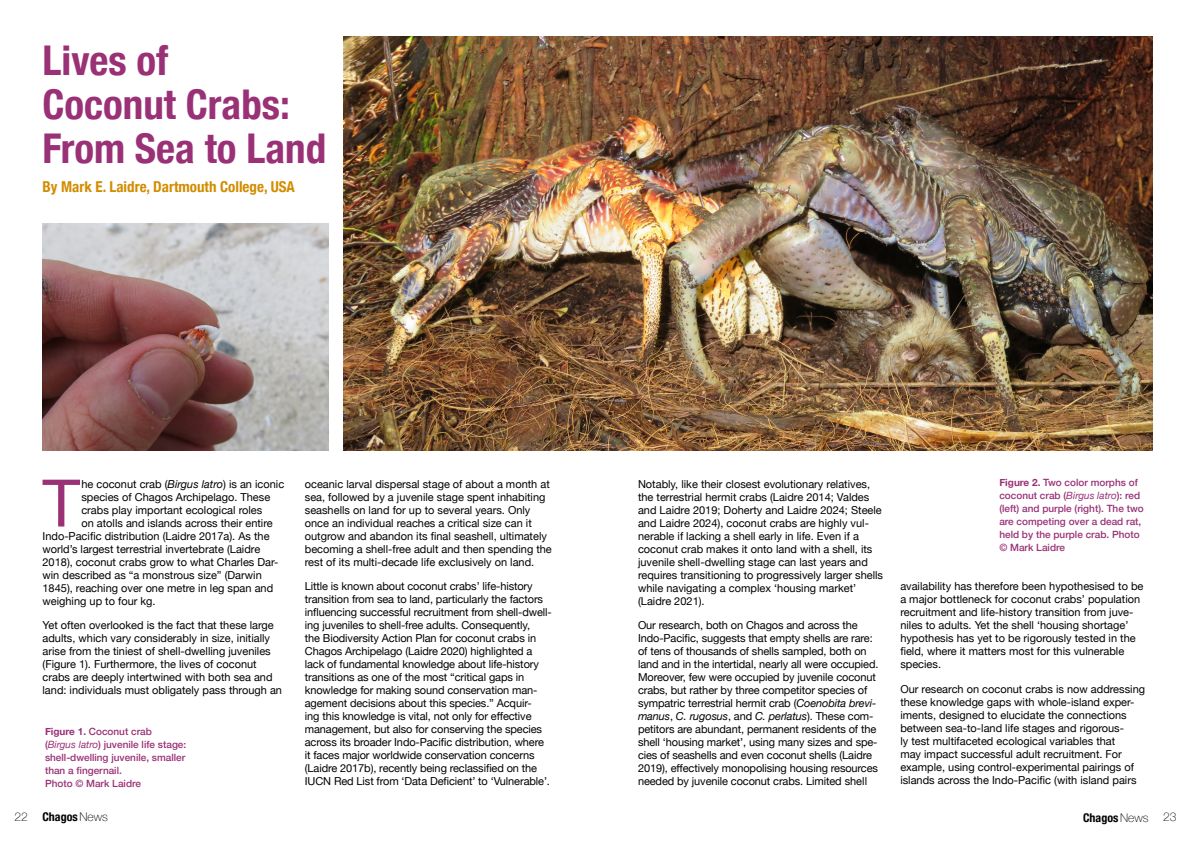
<style>
.page{position:relative;width:1191px;height:842px;background:#fff}
.page>*{position:absolute;margin:0;border:0;box-sizing:border-box;transform-origin:0 0}
.t1{font:65.6px "Helvetica Neue";color:#9a3176}
.t2{font:700 condensed 41px/44px "Helvetica Neue";color:#9a3176}
.t3{font:700 condensed 15px "Helvetica Neue";color:#d28d00}
.t4{font:700 condensed 12px "Helvetica Neue";color:#000}
.t5{font:100 12px "Helvetica Neue";color:#000}
.t6{font:11px/13px "Helvetica Neue";color:#000}
.t7{font:500 10px/13px "Helvetica Neue";color:#9a3176}
.s1{font-style:italic}
.s2{font-weight:700}
.s3{font-weight:400;font-style:italic}
.s4{font-weight:100;font-stretch:normal}
</style>
<div class="page">
<img style="left:43px;top:224px;width:286px;height:226px">
<img style="left:343px;top:36px;width:809px;height:414px">
<h2 class="t2" style="left:43px;top:36px;width:285px">Lives of<br>Coconut Crabs:<br>From Sea to Land</h2>
<h3 class="t3" style="left:43px;top:174px;width:254px">By Mark E. Laidre, Dartmouth College, USA</h3>
<h1 class="t1" style="left:42px;top:456px;width:39px">T</h1>
<p class="t6" style="left:81px;top:478px;width:204px">he coconut crab (<span class="s1">Birgus latro</span>) is an iconic</p>
<p class="t6" style="left:81px;top:491px;width:190px">species of Chagos Archipelago. These</p>
<p class="t6" style="left:81px;top:504px;width:182px">crabs play important ecological roles</p>
<p class="t6" style="left:81px;top:517px;width:193px">on atolls and islands across their entire</p>
<p class="t6" style="left:43px;top:530px;width:228px">Indo-Pacific distribution (Laidre 2017a). As the</p>
<p class="t6" style="left:43px;top:543px;width:219px">world’s largest terrestrial invertebrate (Laidre</p>
<p class="t6" style="left:43px;top:556px;width:237px">2018), coconut crabs grow to what Charles Dar-</p>
<p class="t6" style="left:43px;top:569px;width:221px">win described as “a monstrous size” (Darwin</p>
<p class="t6" style="left:43px;top:582px;width:232px">1845), reaching over one metre in leg span and</p>
<p class="t6" style="left:43px;top:595px;width:115px">weighing up to four kg.</p>
<p class="t6" style="left:43px;top:619px;width:241px">Yet often overlooked is the fact that these large adults, which vary considerably in size, initially arise from the tiniest of shell-dwelling juveniles (Figure 1). Furthermore, the lives of coconut crabs are deeply intertwined with both sea and land: individuals must obligately pass through an</p>
<p class="t7" style="left:45px;top:724px;width:143px"><span class="s2">Figure 1.</span> Coconut crab<br>(<span class="s3">Birgus latro</span>) juvenile life stage: shell-dwelling juvenile, smaller than a fingernail.<br>Photo © Mark Laidre</p>
<p class="t6" style="left:305px;top:478px;width:248px">oceanic larval dispersal stage of about a month at sea, followed by a juvenile stage spent inhabiting seashells on land for up to several years. Only once an individual reaches a critical size can it outgrow and abandon its final seashell, ultimately becoming a shell-free adult and then spending the rest of its multi-decade life exclusively on land.</p>
<p class="t6" style="left:305px;top:580px;width:248px">Little is known about coconut crabs’ life-history transition from sea to land, particularly the factors influencing successful recruitment from shell-dwell&shy;ing juveniles to shell-free adults. Consequently,<br>the Biodiversity Action Plan for coconut crabs in Chagos Archipelago (Laidre 2020) highlighted a lack of fundamental knowledge about life-history transitions as one of the most “critical gaps in knowledge for making sound conservation man&shy;agement decisions about this species.” Acquir-<br>ing this knowledge is vital, not only for effective management, but also for conserving the species across its broader Indo-Pacific distribution, where it faces major worldwide conservation concerns (Laidre 2017b), recently being reclassified on the IUCN Red List from ‘Data Deficient’ to ‘Vulnerable’.</p>
<p class="t6" style="left:638px;top:478px;width:246px">Notably, like their closest evolutionary relatives, the terrestrial hermit crabs (Laidre 2014; Valdes and Laidre 2019; Doherty and Laidre 2024; Steele and Laidre 2024), coconut crabs are highly vul&shy;nerable if lacking a shell early in life. Even if a coconut crab makes it onto land with a shell, its juvenile shell-dwelling stage can last years and requires transitioning to progressively larger shells while navigating a complex ‘housing market’ (Laidre 2021).</p>
<p class="t6" style="left:638px;top:619px;width:242px">Our research, both on Chagos and across the Indo-Pacific, suggests that empty shells are rare: of tens of thousands of shells sampled, both on land and in the intertidal, nearly all were occupied.<br>Moreover, few were occupied by juvenile coconut crabs, but rather by three competitor species of sympatric terrestrial hermit crab (<span class="s1">Coenobita brevi&shy;manus</span>, <span class="s1">C. rugosus</span>, and <span class="s1">C. perlatus</span>). These com&shy;petitors are abundant, permanent residents of the shell ‘housing market’, using many sizes and spe&shy;cies of seashells and even coconut shells (Laidre 2019), effectively monopolising housing resources needed by juvenile coconut crabs. Limited shell</p>
<p class="t7" style="left:999px;top:475px;width:146px"><span class="s2">Figure 2.</span> Two color morphs of coconut crab (<span class="s3">Birgus latro</span>): red (left) and purple (right). The two are competing over a dead rat, held by the purple crab. Photo © Mark Laidre</p>
<p class="t6" style="left:900px;top:580px;width:245px">availability has therefore been hypothesised to be a major bottleneck for coconut crabs’ population recruitment and life-history transition from juve&shy;niles to adults. Yet the shell ‘housing shortage’ hypothesis has yet to be rigorously tested in the field, where it matters most for this vulnerable species.</p>
<p class="t6" style="left:900px;top:683px;width:246px">Our research on coconut crabs is now addressing these knowledge gaps with whole-island exper&shy;iments, designed to elucidate the connections between sea-to-land life stages and rigorous-<br>ly test multifaceted ecological variables that<br>may impact successful adult recruitment. For example, using control-experimental pairings of islands across the Indo-Pacific (with island pairs</p>
<p class="t4" style="left:43px;top:807px;width:67px">Chagos<span class="s4">News</span></p>
<p class="t4" style="left:1083px;top:807px;width:67px">Chagos<span class="s4">News</span></p>
<p class="t5" style="left:15px;top:808px;width:15px">22</p>
<p class="t5" style="left:1163px;top:808px;width:15px">23</p>
</div>
